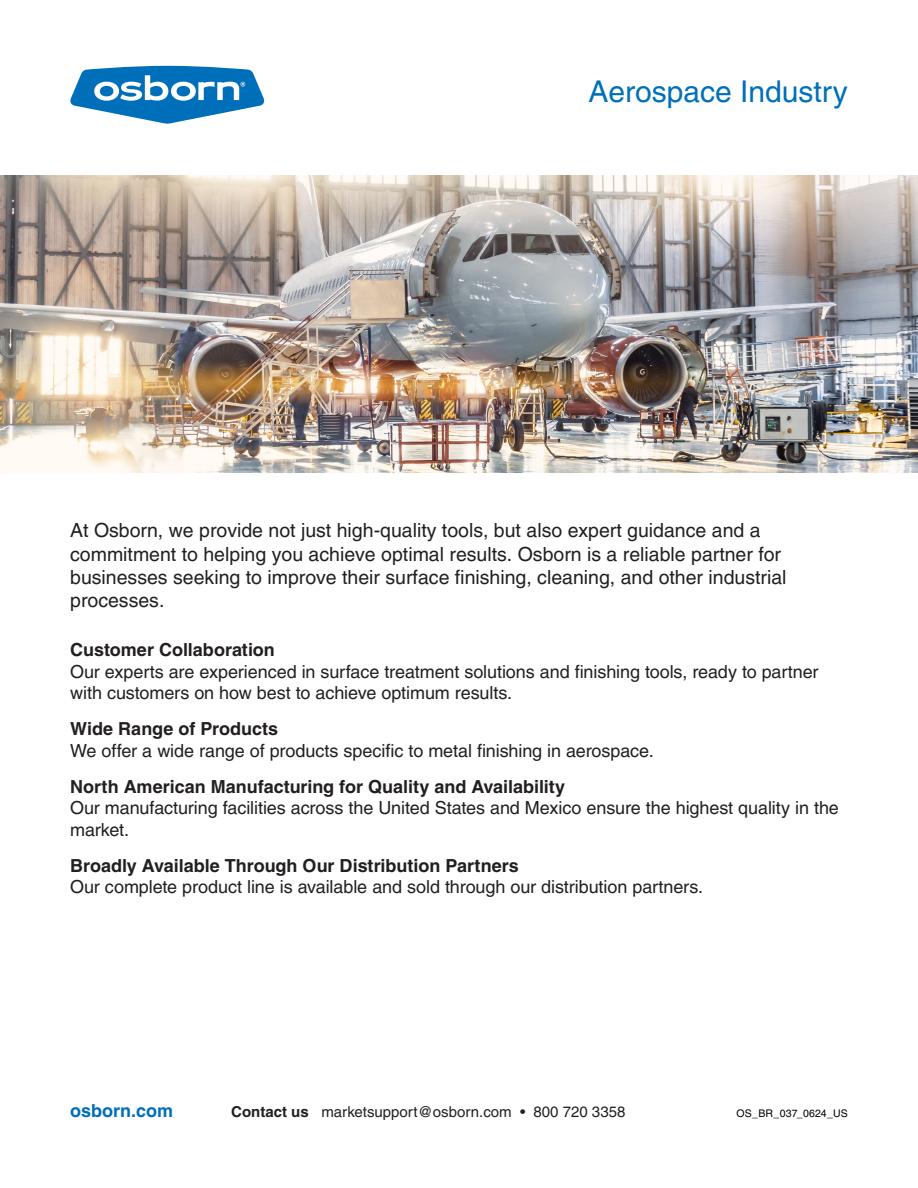
<style>
.page{position:relative;width:918px;height:1188px;background:#fff}
.page>*{position:absolute;margin:0;border:0;box-sizing:border-box;transform-origin:0 0}
.page_title{font:30px "Helvetica LTWXX";color:#006fba}
.Intro_paragraph_copy{font:19.5px/23.4px "Helvetica LTWXX";color:#231f20}
.t1{font:18px/21.6px "Helvetica LTWXX";letter-spacing:-.005em;color:#231f20}
.t2{font:700 18px "Helvetica LT Pro";color:#006fba}
.t3{font:15px "Helvetica LTWXX";color:#231f20}
.t4{font:10.5px "Helvetica LTWXX";letter-spacing:.015em;color:#000}
.s1{font-family:"Helvetica LT Pro";font-weight:700}
</style>
<div class="page">
<img style="left:0;top:175px;width:918px;height:297px">
<svg style="left:70px;top:66px;width:194px;height:58px"></svg>
<div style="left:100px;top:86px;width:13px;height:10px;background:#006fba;border-radius:50%"></div>
<p class="page_title" style="left:588px;top:74px;width:261px">Aerospace Industry</p>
<p class="Intro_paragraph_copy" style="left:70px;top:519px;width:718px">At Osborn, we provide not just high-quality tools, but also expert guidance and a commitment to helping you achieve optimal results. Osborn is a reliable partner for businesses seeking to improve their surface finishing, cleaning, and other industrial processes.</p>
<p class="t1" style="left:70px;top:639px;width:750px"><span class="s1">Customer Collaboration<br></span>Our experts are experienced in surface treatment solutions and finishing tools, ready to partner with customers on how best to achieve optimum results.</p>
<p class="t1" style="left:70px;top:718px;width:585px"><span class="s1">Wide Range of Products<br></span>We offer a wide range of products specific to metal finishing in aerospace.</p>
<p class="t1" style="left:70px;top:776px;width:770px"><span class="s1">North American Manufacturing for Quality and Availability<br></span>Our manufacturing facilities across the United States and Mexico ensure the highest quality in the market.</p>
<p class="t1" style="left:70px;top:855px;width:634px"><span class="s1">Broadly Available Through Our Distribution Partners<br></span>Our complete product line is available and sold through our distribution partners.</p>
<p class="t2" style="left:70px;top:1100px;width:105px">osborn.com</p>
<p class="t3" style="left:231px;top:1103px;width:396px"><span class="s1">Contact us</span> marketsupport@osborn.com • 800 720 3358</p>
<p class="t4" style="left:736px;top:1108px;width:113px">OS_BR_037_0624_US</p>
</div>
